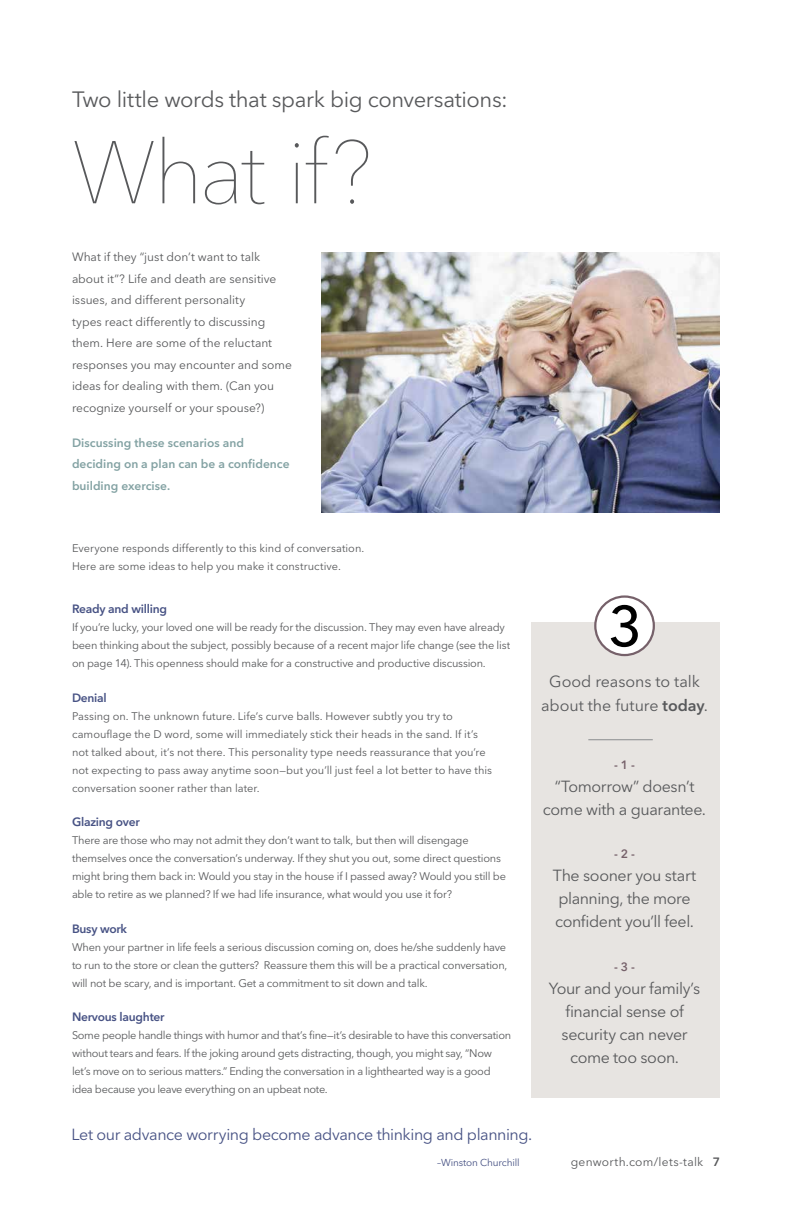
<style>
.page{position:relative;width:792px;height:1224px;background:#fff}
.page>*{position:absolute;margin:0;border:0;box-sizing:border-box;transform-origin:0 0}
.t1{font:200 88px "Avenir Next LT Pro";letter-spacing:-.04em;color:#58595b}
.t2{font:500 56.8px "Avenir Next LT Pro";color:#000}
.t3{font:22px "Avenir Next LT Pro";letter-spacing:-.02em;color:#58595b}
.t4{font:16px/23px "Avenir Next LT Pro";letter-spacing:-.025em;color:#58595b;text-align:center}
.t5{font:16px "Avenir Next LT Pro";letter-spacing:-.025em;color:#475284}
.t6{font:16px/24px "Avenir Next LT Pro";letter-spacing:-.005em;color:#58595b;text-align:center}
.t7{font:12px/21.5px "Avenir Next LT Pro";color:#58595b}
.t8{font:600 12px/21.5px "Avenir Next LT Pro";color:#83a2a3}
.t9{font:600 12px "Avenir Next LT Pro";letter-spacing:-.02em;color:#475284}
.t10{font:12px "Avenir Next LT Pro";letter-spacing:.02em;color:#58595b}
.t11{font:600 12px "Avenir Next LT Pro";color:#76616a}
.t12{font:11px/18px "Avenir Next LT Pro";letter-spacing:-.02em;color:#58595b}
.t13{font:11px/18px "Avenir Next LT Pro";color:#58595b}
.t14{font:10px "Avenir Next LT Pro";letter-spacing:-.02em;color:#475284}
.s1{font-weight:600}
</style>
<div class="page">
<img style="left:321px;top:252px;width:399px;height:261px">
<div style="left:531px;top:623px;width:189px;height:475px;background:#e7e4e1"></div>
<div style="left:595px;top:597px;width:59px;height:58px;background:#fff;border-radius:50%"></div>
<div style="left:594px;top:595px;width:61px;height:61px;border:2px solid #76616a;border-radius:50%"></div>
<hr style="left:588px;top:739px;width:65px;height:1px;background:#8a8c8e">
<h3 class="t3" style="left:72px;top:86px;width:437px">Two little words that spark big conversations:</h3>
<h1 class="t1" style="left:72px;top:120px;width:302px">What if?</h1>
<p class="t7" style="left:72px;top:246px;width:221px">What if they “just don’t want to talk about it”? Life and death are sensitive issues, and different personality<br>types react differently to discussing them. Here are some of the reluctant responses you may encounter and some ideas for dealing with them. (Can you recognize yourself or your spouse?)</p>
<p class="t8" style="left:72px;top:432px;width:219px">Discussing these scenarios and deciding on a plan can be a confidence building exercise.</p>
<p class="t13" style="left:72px;top:539px;width:294px">Everyone responds differently to this kind of conversation.<br>Here are some ideas to help you make it constructive.</p>
<p class="t9" style="left:72px;top:602px;width:97px">Ready and willing</p>
<p class="t12" style="left:72px;top:619px;width:440px">If you’re lucky, your loved one will be ready for the discussion. They may even have already been thinking about the subject, possibly because of a recent major life change (see the list on page 14). This openness should make for a constructive and productive discussion.</p>
<p class="t9" style="left:72px;top:690px;width:36px">Denial</p>
<p class="t13" style="left:72px;top:707px;width:422px">Passing on. The unknown future. Life’s curve balls. However subtly you try to camouflage the D word, some will immediately stick their heads in the sand. If it’s not talked about, it’s not there. This personality type needs reassurance that you’re not expecting to pass away anytime soon—but you’ll just feel a lot better to have this conversation sooner rather than later.</p>
<p class="t9" style="left:72px;top:815px;width:69px">Glazing over</p>
<p class="t12" style="left:72px;top:832px;width:435px">There are those who may not admit they don’t want to talk, but then will disengage themselves once the conversation’s underway. If they shut you out, some direct questions might bring them back in: Would you stay in the house if I passed away? Would you still be able to retire as we planned? If we had life insurance, what would you use it for?</p>
<p class="t9" style="left:72px;top:921px;width:57px">Busy work</p>
<p class="t12" style="left:72px;top:938px;width:437px;text-align:justify">When your partner in life feels a serious discussion coming on, does he/she suddenly have to run to the store or clean the gutters? Reassure them this will be a practical conversation, will not be scary, and is important. Get a commitment to sit down and talk.</p>
<p class="t9" style="left:72px;top:1010px;width:94px">Nervous laughter</p>
<p class="t12" style="left:72px;top:1027px;width:441px">Some people handle things with humor and that’s fine—it’s desirable to have this conversation without tears and fears. If the joking around gets distracting, though, you might say, “Now let’s move on to serious matters.” Ending the conversation in a lighthearted way is a good idea because you leave everything on an upbeat note.</p>
<h2 class="t2" style="left:608px;top:592px;width:35px">3</h2>
<h3 class="t6" style="left:541px;top:670px;width:168px">Good reasons to talk about the future <span class="s1">today</span>.</h3>
<p class="t11" style="left:614px;top:757px;width:22px">- 1 -</p>
<h3 class="t4" style="left:543px;top:775px;width:165px">“Tomorrow” doesn’t come with a guarantee.</h3>
<p class="t11" style="left:614px;top:847px;width:22px">- 2 -</p>
<h3 class="t4" style="left:553px;top:864px;width:145px;text-align:left">The sooner you start planning, the more confident you’ll feel.</h3>
<p class="t11" style="left:614px;top:959px;width:22px">- 3 -</p>
<h3 class="t4" style="left:549px;top:977px;width:153px">Your and your family’s financial sense of security can never come too soon.</h3>
<h3 class="t5" style="left:71px;top:1125px;width:462px">Let our advance worrying become advance thinking and planning.</h3>
<p class="t14" style="left:437px;top:1156px;width:84px">–Winston Churchill</p>
<p class="t10" style="left:571px;top:1155px;width:151px">genworth.com/lets-talk <span class="s1">7</span></p>
</div>
